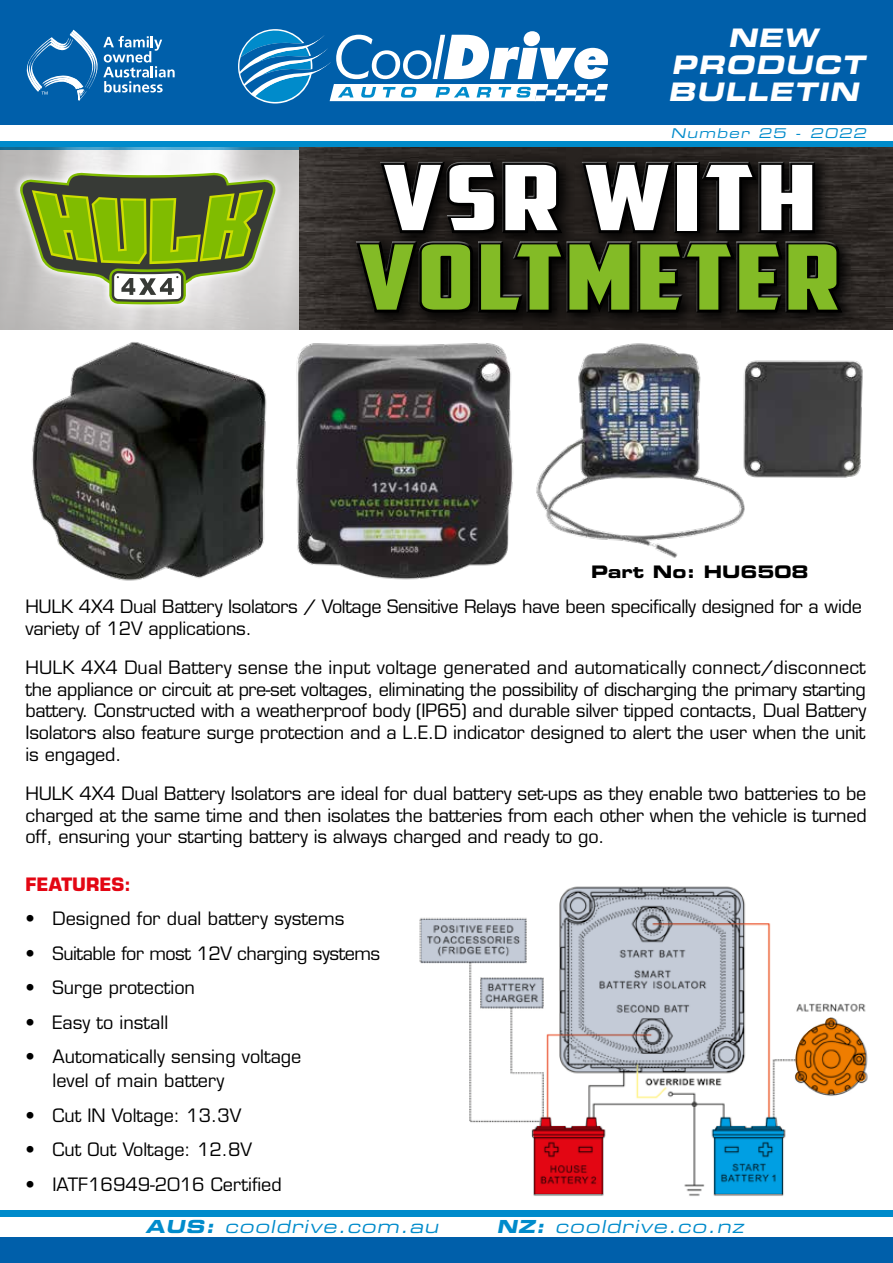
<style>
.page{position:relative;width:893px;height:1263px;background:#fff}
.page>*{position:absolute;margin:0;border:0;box-sizing:border-box;transform-origin:0 0}
.t1{font:90px "American Captain";letter-spacing:.025em;color:#83bb26;scale:1.43 1}
.t2{font:90px "American Captain";letter-spacing:.025em;color:#fff;scale:1.51 1}
.t3{font:italic 25.5px/27px "Eurostile LT Std Bold Ex 2";color:#fff;text-align:center}
.t4{font:18px/21.6px "Eurostile";letter-spacing:-.01em;color:#000}
.t5{font:italic 18px "Eurostile LT Std Ex 2";color:#008bcb}
.t6{font:700 18px "Eurostile";color:#e30613}
.t7{font:17.25px "Eurostile Bold Extended Two";color:#000}
.t8{font:italic 13.5px "Eurostile LT Std Ex 2";color:#008bcb}
.s1{font-family:"Eurostile LT Std Bold Ex 2"}
</style>
<div class="page">
<div style="left:0;top:0;width:893px;height:124px;background:#005faa"></div>
<svg style="left:0;top:141px;width:893px;height:7px;background:#0681ba"></svg>
<div style="left:0;top:1237px;width:893px;height:26px;background:#005faa"></div>
<div style="left:0;top:1210px;width:893px;height:6px;background:#008bcb"></div>
<svg style="left:239px;top:29px;width:369px;height:75px"></svg>
<svg style="left:26px;top:30px;width:149px;height:71px"></svg>
<img style="left:32px;top:342px;width:235px;height:239px">
<img style="left:296px;top:343px;width:217px;height:237px">
<img style="left:536px;top:343px;width:327px;height:215px">
<img style="left:419px;top:886px;width:449px;height:310px">
<img style="left:0;top:148px;width:300px;height:182px">
<svg style="left:300px;top:148px;width:593px;height:182px;background:#322d2a"></svg>
<div style="left:12px;top:166px;width:271px;height:146px;background:#fff;opacity:.8"></div>
<svg style="left:19px;top:173px;width:257px;height:131px;background:#8a9e50"></svg>
<svg style="left:559px;top:887px;width:185px;height:185px;background:#abb0ba"></svg>
<svg style="left:534px;top:1137px;width:69px;height:57px;background:#cc0510"></svg>
<svg style="left:715px;top:1137px;width:68px;height:57px;background:#008fcd"></svg>
<svg style="left:421px;top:919px;width:105px;height:43px;background:#adb3be"></svg>
<svg style="left:481px;top:978px;width:62px;height:29px;background:#a8aeb9"></svg>
<svg style="left:713px;top:1117px;width:71px;height:20px"></svg>
<svg style="left:533px;top:1117px;width:71px;height:20px"></svg>
<svg style="left:796px;top:1023px;width:70px;height:71px;background:#c86901"></svg>
<svg style="left:825px;top:1018px;width:11px;height:5px"></svg>
<svg style="left:857px;top:1071px;width:10px;height:12px"></svg>
<svg style="left:793px;top:1071px;width:10px;height:12px"></svg>
<div style="left:348px;top:153px;width:510px;height:176px;background:#000;opacity:.9"></div>
<div style="left:354px;top:161px;width:490px;height:154px;background:#000;opacity:.75"></div>
<h2 class="t3" style="left:668px;top:24px;width:204px">NEW<br>PRODUCT<br>BULLETIN</h2>
<p class="t8" style="left:671px;top:123px;width:200px">Number 25 - 2022</p>
<h1 class="t2" style="left:383px;top:144px;width:289px">VSR WITH</h1>
<h1 class="t1" style="left:358px;top:223px;width:339px">VOLTMETER</h1>
<p class="t7" style="left:591px;top:559px;width:219px">Part No: HU6508</p>
<p class="t4" style="left:26px;top:596px;width:838px">HULK 4X4 Dual Battery Isolators / Voltage Sensitive Relays have been specifically designed for a wide variety of 12V applications.</p>
<p class="t4" style="left:26px;top:657px;width:842px;text-align:justify">HULK 4X4 Dual Battery sense the input voltage generated and automatically connect/disconnect the appliance or circuit at pre-set voltages, eliminating the possibility of discharging the primary starting battery. Constructed with a weatherproof body (IP65) and durable silver tipped contacts, Dual Battery Isolators also feature surge protection and a L.E.D indicator designed to alert the user when the unit is engaged.</p>
<p class="t4" style="left:26px;top:783px;width:843px;text-align:justify">HULK 4X4 Dual Battery Isolators are ideal for dual battery set-ups as they enable two batteries to be charged at the same time and then isolates the batteries from each other when the vehicle is turned off, ensuring your starting battery is always charged and ready to go.</p>
<p class="t6" style="left:26px;top:873px;width:107px">FEATURES:</p>
<p class="t4" style="left:26px;top:908px;width:320px">• Designed for dual battery systems</p>
<p class="t4" style="left:26px;top:942px;width:356px">• Suitable for most 12V charging systems</p>
<p class="t4" style="left:26px;top:977px;width:171px">• Surge protection</p>
<p class="t4" style="left:26px;top:1011px;width:144px">• Easy to install</p>
<p class="t4" style="left:53px;top:1044px;width:250px;line-height:24px;text-indent:-27px">• Automatically sensing voltage level of main battery</p>
<p class="t4" style="left:26px;top:1104px;width:217px">• Cut IN Voltage: 13.3V</p>
<p class="t4" style="left:26px;top:1139px;width:228px">• Cut Out Voltage: 12.8V</p>
<p class="t4" style="left:26px;top:1173px;width:258px">• IATF16949-2016 Certified</p>
<p class="t5" style="left:145px;top:1215px;width:299px"><span class="s1">AUS:</span> cooldrive.com.au</p>
<p class="t5" style="left:497px;top:1215px;width:253px"><span class="s1">NZ:</span> cooldrive.co.nz</p>
</div>
